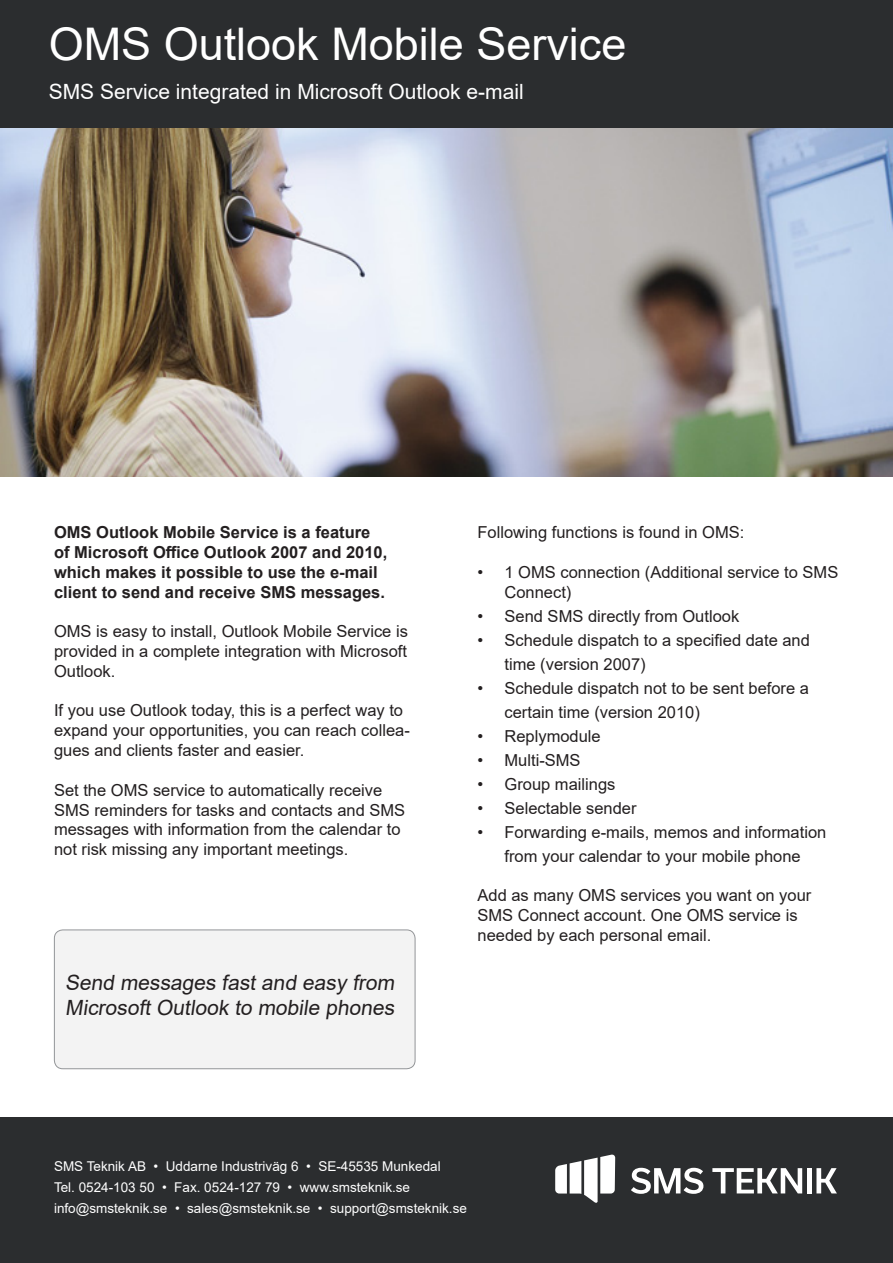
<style>
.page{position:relative;width:893px;height:1263px;background:#fff}
.page>*{position:absolute;margin:0;border:0;box-sizing:border-box;transform-origin:0 0}
.t1{font:45px "Arial";color:#fff}
.t2{font:21px/25.2px "Arial";color:#231f20}
.t3{font:21px "Arial";color:#fff}
.t4{font:16.5px/19.8px "Arial";color:#231f20}
.t5{font:700 16.5px/19.8px "Arial";color:#231f20}
.t6{font:13.5px "Arial";color:#fff}
</style>
<div class="page">
<div style="left:0;top:0;width:893px;height:129px;background:#2b2d2f"></div>
<div style="left:54px;top:930px;width:361px;height:139px;background:#f3f3f3;border-radius:9px"></div>
<div style="left:54px;top:929px;width:361px;height:140px;border:1px solid #939598;border-radius:9px"></div>
<div style="left:0;top:1117px;width:893px;height:146px;background:#2b2d2f"></div>
<svg style="left:631px;top:1168px;width:72px;height:26px"></svg>
<svg style="left:712px;top:1168px;width:90px;height:25px"></svg>
<div style="left:807px;top:1168px;width:5px;height:25px;background:#fff"></div>
<svg style="left:816px;top:1168px;width:21px;height:25px"></svg>
<svg style="left:555px;top:1154px;width:60px;height:49px"></svg>
<img style="left:0;top:129px;width:893px;height:348px">
<p class="t1" style="left:49px;top:14px;width:579px">OMS Outlook Mobile Service</p>
<p class="t3" style="left:49px;top:77px;width:476px">SMS Service integrated in Microsoft Outlook e-mail</p>
<p class="t5" style="left:54px;top:523px;width:335px">OMS Outlook Mobile Service is a feature of Microsoft Office Outlook 2007 and 2010, which makes it possible to use the e-mail client to send and receive SMS messages.</p>
<p class="t4" style="left:54px;top:621px;width:355px;text-align:justify">OMS is easy to install, Outlook Mobile Service is provided in a complete integration with Microsoft Outlook.</p>
<p class="t4" style="left:54px;top:701px;width:357px">If you use Outlook today, this is a perfect way to expand your opportunities, you can reach collea&shy;gues and clients faster and easier.</p>
<p class="t4" style="left:54px;top:780px;width:353px">Set the OMS service to automatically receive SMS reminders for tasks and contacts and SMS messages with information from the calendar to not risk missing any important meetings.</p>
<p class="t2" style="left:65px;top:969px;width:335px">Send messages fast and easy from<br>Microsoft Outlook to mobile phones</p>
<p class="t4" style="left:477px;top:522px;width:268px">Following functions is found in OMS:</p>
<p class="t4" style="left:504px;top:562px;width:335px;text-indent:-27px">• 1 OMS connection (Additional service to SMS<br>Connect)</p>
<p class="t4" style="left:477px;top:606px;width:263px">• Send SMS directly from Outlook</p>
<p class="t4" style="left:504px;top:628px;width:307px;line-height:24px;text-indent:-27px">• Schedule dispatch to a specified date and time (version 2007)</p>
<p class="t4" style="left:504px;top:676px;width:306px;line-height:24px;text-indent:-27px">• Schedule dispatch not to be sent before a certain time (version 2010)</p>
<p class="t4" style="left:477px;top:726px;width:125px">• Replymodule</p>
<p class="t4" style="left:477px;top:750px;width:105px">• Multi-SMS</p>
<p class="t4" style="left:477px;top:774px;width:139px">• Group mailings</p>
<p class="t4" style="left:477px;top:798px;width:161px">• Selectable sender</p>
<p class="t4" style="left:477px;top:820px;width:350px;line-height:24px;text-align:center">• Forwarding e-mails, memos and information from your calendar to your mobile phone</p>
<p class="t4" style="left:477px;top:885px;width:335px">Add as many OMS services you want on your<br>SMS Connect account. One OMS service is needed by each personal email.</p>
<p class="t6" style="left:54px;top:1157px;width:388px">SMS Teknik AB • Uddarne Industriväg 6 • SE-45535 Munkedal</p>
<p class="t6" style="left:54px;top:1178px;width:358px">Tel. 0524-103 50 • Fax. 0524-127 79 • www.smsteknik.se</p>
<p class="t6" style="left:54px;top:1199px;width:414px">info@smsteknik.se • sales@smsteknik.se • support@smsteknik.se</p>
</div>
